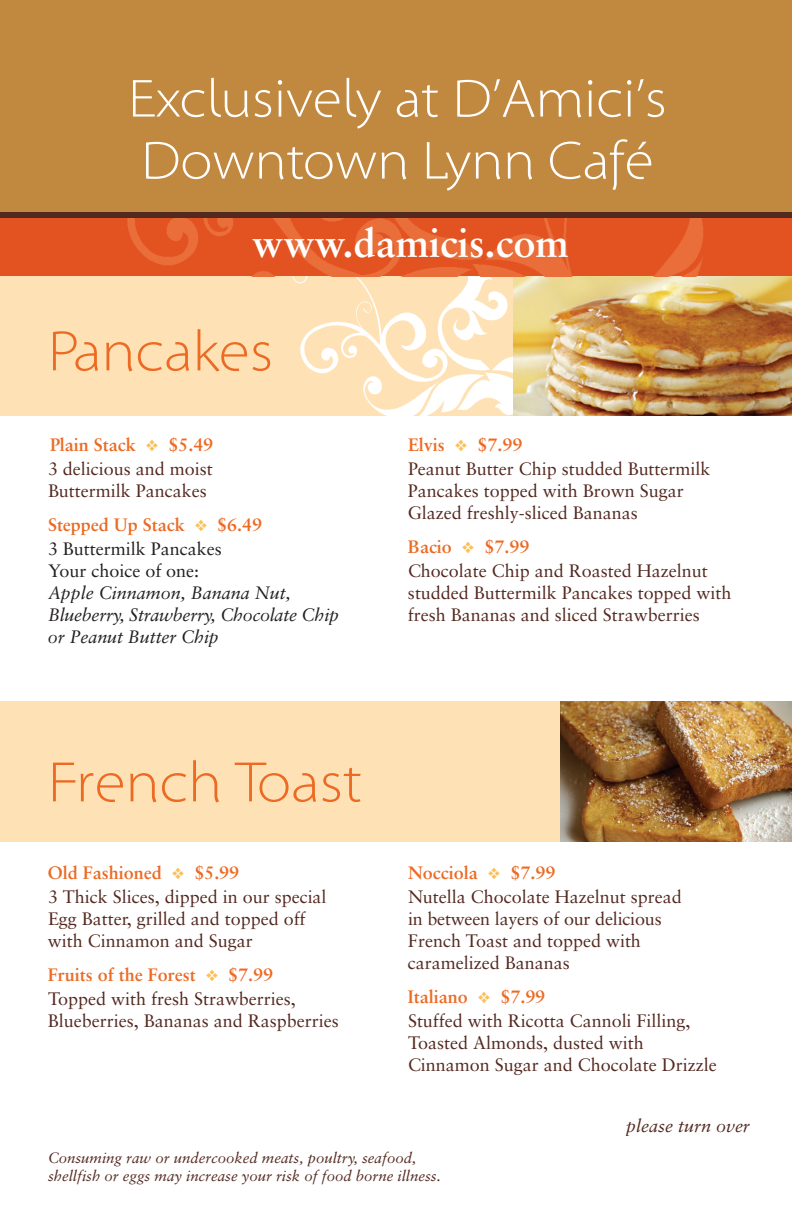
<style>
.page{position:relative;width:792px;height:1224px;background:#fff}
.page>*{position:absolute;margin:0;border:0;box-sizing:border-box;transform-origin:0 0}
.t1{font:57.4px "Santana";color:#ec6a23}
.t2{font:54px/62px "Santana";color:#fff}
.t3{font:700 40px "Sabon";color:#fff}
.t4{font:18px/24px "Sabon";color:#53281f}
.t5{font:italic 18px/22px "Sabon";letter-spacing:-.005em;color:#231f20}
.t6{font:700 18px/34px "Sabon";color:#ec6a23}
.t7{font:18px/22px "Sabon";color:#231f20}
.t8{font:italic 18px "Sabon";color:#53281f}
.t9{font:italic 15px/18px "Sabon";color:#53281f}
.s1{font-weight:700;color:#ec6a23}
.s2{color:#fdc056}
.s3{font-weight:400;color:#53281f}
</style>
<div class="page">
<div style="left:0;top:0;width:792px;height:270px;background:#c1883f"></div>
<div style="left:0;top:276px;width:792px;height:139px;background:#fee2b6"></div>
<img style="left:275px;top:276px;width:238px;height:139px">
<div style="left:0;top:702px;width:792px;height:140px;background:#fee2b6"></div>
<img style="left:513px;top:276px;width:279px;height:139px">
<img style="left:560px;top:702px;width:232px;height:140px">
<div style="left:0;top:215px;width:792px;height:61px;background:#e35322"></div>
<img style="left:127px;top:218px;width:576px;height:58px">
<div style="left:0;top:212px;width:792px;height:6px;background:#53281f"></div>
<h2 class="t2" style="left:128px;top:69px;width:540px">Exclusively at D’Amici’s<br>Downtown Lynn Café</h2>
<h3 class="t3" style="left:252px;top:227px;width:318px">www.damicis.com</h3>
<h1 class="t1" style="left:48px;top:323px;width:227px">Pancakes</h1>
<p class="t4" style="left:48px;top:434px;width:167px"><span class="s1">Plain Stack</span> <span class="s2">❖</span> <span class="s1">$5.49<br></span>3 delicious and moist</p>
<p class="t6" style="left:48px;top:475px;width:216px"><span class="s3">Buttermilk Pancakes<br></span>Stepped Up Stack <span class="s2">❖</span> $6.49</p>
<p class="t7" style="left:48px;top:539px;width:175px">3 Buttermilk Pancakes<br>Your choice of one:</p>
<p class="t5" style="left:48px;top:583px;width:293px">Apple Cinnamon, Banana Nut,<br>Blueberry, Strawberry, Chocolate Chip or Peanut Butter Chip</p>
<h1 class="t1" style="left:48px;top:754px;width:316px">French Toast</h1>
<p class="t4" style="left:48px;top:862px;width:280px"><span class="s1">Old Fashioned</span> <span class="s2">❖</span> <span class="s1">$5.99<br></span>3 Thick Slices, dipped in our special</p>
<p class="t4" style="left:48px;top:909px;width:259px;line-height:22px">Egg Batter, grilled and topped off with Cinnamon and Sugar</p>
<p class="t4" style="left:48px;top:964px;width:249px"><span class="s1">Fruits of the Forest</span> <span class="s2">❖</span> <span class="s1">$7.99<br></span>Topped with fresh Strawberries,</p>
<p class="t4" style="left:48px;top:1010px;width:292px">Blueberries, Bananas and Raspberries</p>
<p class="t4" style="left:408px;top:434px;width:304px"><span class="s1">Elvis</span> <span class="s2">❖</span> <span class="s1">$7.99<br></span>Peanut Butter Chip studded Buttermilk</p>
<p class="t4" style="left:408px;top:481px;width:277px;line-height:22px">Pancakes topped with Brown Sugar<br>Glazed freshly-sliced Bananas</p>
<p class="t4" style="left:408px;top:536px;width:301px"><span class="s1">Bacio</span> <span class="s2">❖</span> <span class="s1">$7.99<br></span>Chocolate Chip and Roasted Hazelnut</p>
<p class="t4" style="left:408px;top:583px;width:325px;line-height:22px">studded Buttermilk Pancakes topped with fresh Bananas and sliced Strawberries</p>
<p class="t4" style="left:408px;top:862px;width:275px"><span class="s1">Nocciola</span> <span class="s2">❖</span> <span class="s1">$7.99<br></span>Nutella Chocolate Hazelnut spread</p>
<p class="t4" style="left:408px;top:909px;width:255px;line-height:22px">in between layers of our delicious<br>French Toast and topped with caramelized Bananas</p>
<p class="t4" style="left:408px;top:986px;width:284px"><span class="s1">Italiano</span> <span class="s2">❖</span> <span class="s1">$7.99<br></span>Stuffed with Ricotta Cannoli Filling,</p>
<p class="t4" style="left:408px;top:1033px;width:310px;line-height:22px">Toasted Almonds, dusted with<br>Cinnamon Sugar and Chocolate Drizzle</p>
<p class="t8" style="left:626px;top:1118px;width:125px">please turn over</p>
<p class="t9" style="left:48px;top:1150px;width:394px">Consuming raw or undercooked meats, poultry, seafood, shellfish or eggs may increase your risk of food borne illness.</p>
</div>
